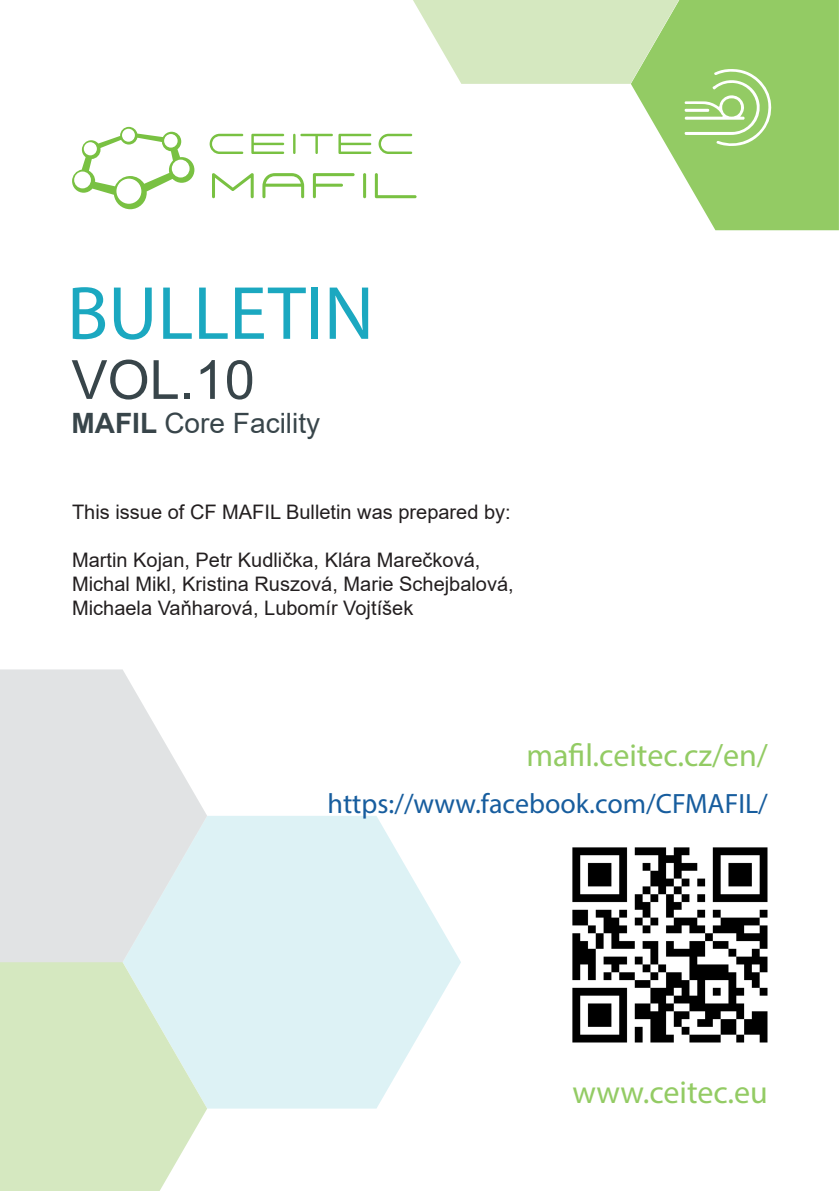
<style>
.page{position:relative;width:840px;height:1191px;background:#fff}
.page>*{position:absolute;margin:0;border:0;box-sizing:border-box;transform-origin:0 0}
.t1{font:76px "Myriad Pro";color:#1ba8c0}
.t2{font:54px "Arial";color:#38454a}
.t3{font:32px "Myriad Pro";color:#93cb64}
.t4{font:28px "Myriad Pro";color:#175d9e}
.t5{font:28px "Arial";color:#38454a}
.t6{font:20px/24px "Arial";color:#231f20}
.s1{font-weight:700}
</style>
<div class="page">
<svg style="left:631px;top:0;width:207px;height:230px;fill:#93cb64"></svg>
<svg style="left:413px;top:0;width:265px;height:84px;background:#d4e8bf"></svg>
<svg style="left:207px;top:816px;width:254px;height:292px;fill:#ddf2f5"></svg>
<svg style="left:0;top:962px;width:207px;height:229px;background:#d7eac9"></svg>
<svg style="left:0;top:669px;width:207px;height:293px;background:#e3e7e8"></svg>
<svg style="left:262px;top:173px;width:42px;height:25px"></svg>
<hr style="left:363px;top:173px;width:3px;height:25px;background:#79c142;border-radius:2px">
<svg style="left:374px;top:173px;width:42px;height:25px"></svg>
<svg style="left:72px;top:127px;width:122px;height:82px"></svg>
<svg style="left:212px;top:173px;width:41px;height:25px"></svg>
<svg style="left:313px;top:173px;width:41px;height:25px"></svg>
<svg style="left:209px;top:134px;width:203px;height:20px"></svg>
<svg style="left:684px;top:69px;width:87px;height:77px"></svg>
<img style="left:572px;top:847px;width:196px;height:196px">
<p class="t1" style="left:67px;top:266px;width:308px">BULLETIN</p>
<p class="t2" style="left:71px;top:343px;width:185px">VOL.10</p>
<p class="t5" style="left:71px;top:403px;width:250px"><span class="s1">MAFIL</span> Core Facility</p>
<p class="t6" style="left:72px;top:499px;width:440px">This issue of CF MAFIL Bulletin was prepared by:</p>
<p class="t6" style="left:72px;top:547px;width:443px">Martin Kojan, Petr Kudlička, Klára Marečková,<br>Michal Mikl, Kristina Ruszová, Marie Schejbalová,<br>Michaela Vaňharová, Lubomír Vojtíšek</p>
<p class="t3" style="left:526px;top:735px;width:243px">mafil.ceitec.cz/en/</p>
<p class="t4" style="left:327px;top:786px;width:441px">https://www.facebook.com/CFMAFIL/</p>
<p class="t3" style="left:572px;top:1072px;width:197px">www.ceitec.eu</p>
</div>
